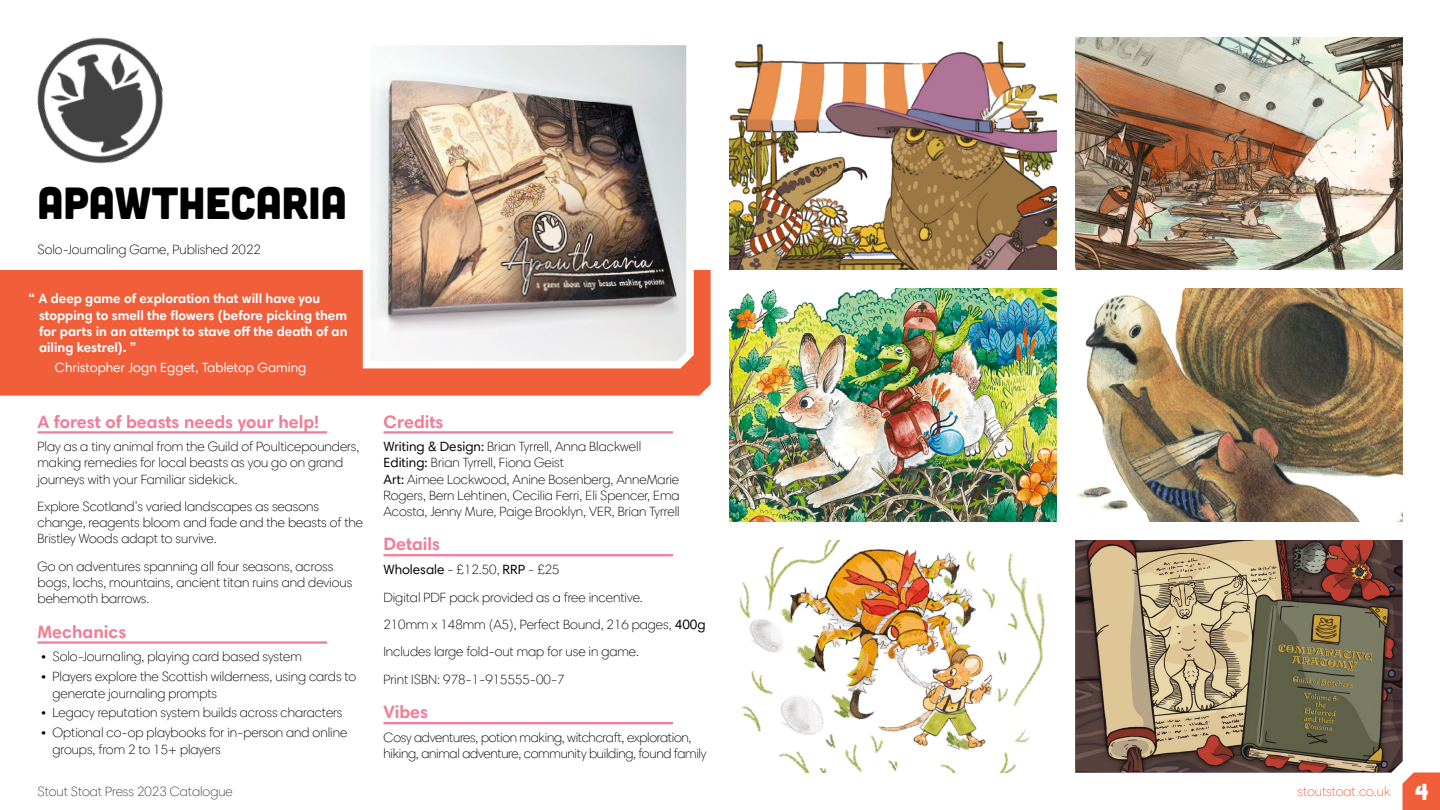
<style>
.page{position:relative;width:1440px;height:810px;background:#fff}
.page>*{position:absolute;margin:0;border:0;box-sizing:border-box;transform-origin:0 0}
.t1{font:45px "Cubano";color:#000}
.t2{font:700 18px "Harmonia Sans Pro Cyr";color:#f27d96}
.t3{font:300 13.5px/16.2px "Harmonia Sans Pro Cyr";color:#000}
.t4{font:700 13.5px/16.2px "Harmonia Sans Pro Cyr";color:#fff}
.t5{font:300 13.5px/16.2px "Harmonia Sans Pro Cyr";letter-spacing:-.02em;color:#000}
.t6{font:13.5px "Harmonia Sans Pro Cyr";color:#fff}
.t7{font:300 13.5px "Harmonia Sans Pro Cyr";color:#404040}
.t8{font:300 13.5px "Harmonia Sans Pro Cyr";color:#f15e3a}
.s1{font-weight:400}
.s2{font-family:"Cubano";font-weight:400;font-size:22.5px;color:#fff}
</style>
<div class="page">
<svg style="left:1402px;top:772px;width:38px;height:38px"></svg>
<div style="left:0;top:270px;width:711px;height:126px;background:#f15e3a"></div>
<hr style="left:38px;top:431px;width:289px;height:3px;background:#f27d96">
<hr style="left:38px;top:641px;width:289px;height:3px;background:#f27d96">
<img style="left:359px;top:45px;width:338px;height:327px">
<img style="left:1075px;top:38px;width:327px;height:232px">
<img style="left:739px;top:540px;width:306px;height:232px">
<img style="left:729px;top:41px;width:328px;height:229px">
<img style="left:729px;top:289px;width:328px;height:232px">
<img style="left:1076px;top:289px;width:326px;height:232px">
<img style="left:1075px;top:540px;width:327px;height:232px">
<hr style="left:383px;top:431px;width:290px;height:3px;background:#f27d96">
<hr style="left:383px;top:554px;width:290px;height:2px;background:#f27d96">
<hr style="left:383px;top:722px;width:290px;height:2px;background:#f27d96">
<img style="left:37px;top:37px;width:126px;height:127px">
<h1 class="t1" style="left:38px;top:174px;width:311px">APAWTHECARIA</h1>
<p class="t3" style="left:38px;top:241px;width:225px">Solo-Journaling Game, Published 2022</p>
<p class="t4" style="left:39px;top:290px;width:310px;text-indent:-11px">“ A deep game of exploration that will have you stopping to smell the flowers (before picking them for parts in an attempt to stave off the death of an ailing kestrel). ”</p>
<p class="t6" style="left:55px;top:359px;width:253px">Christopher Jogn Egget, Tabletop Gaming</p>
<h2 class="t2" style="left:38px;top:410px;width:283px">A forest of beasts needs your help!</h2>
<p class="t3" style="left:38px;top:438px;width:323px">Play as a tiny animal from the Guild of Poulticepounders, making remedies for local beasts as you go on grand journeys with your Familiar sidekick.</p>
<p class="t3" style="left:38px;top:498px;width:327px">Explore Scotland’s varied landscapes as seasons change, reagents bloom and fade and the beasts of the<br>Bristley Woods adapt to survive.</p>
<p class="t3" style="left:38px;top:558px;width:316px">Go on adventures spanning all four seasons, across bogs, lochs, mountains, ancient titan ruins and devious behemoth barrows.</p>
<h2 class="t2" style="left:38px;top:620px;width:90px">Mechanics</h2>
<p class="t3" style="left:41px;top:649px;width:262px">• Solo-Journaling, playing card based system</p>
<p class="t3" style="left:52px;top:669px;width:305px;text-indent:-11px">• Players explore the Scottish wilderness, using cards to generate journaling prompts</p>
<p class="t3" style="left:41px;top:705px;width:303px">• Legacy reputation system builds across characters</p>
<p class="t3" style="left:52px;top:725px;width:296px;text-indent:-11px">• Optional co-op playbooks for in-person and online groups, from 2 to 15+ players</p>
<h2 class="t2" style="left:383px;top:410px;width:62px">Credits</h2>
<p class="t3" style="left:383px;top:438px;width:298px"><span class="s1">Writing &amp; Design:</span> Brian Tyrrell, Anna Blackwell <span class="s1">Editing:</span> Brian Tyrrell, Fiona Geist<br><span class="s1">Art:</span> Aimee Lockwood, Anine Bosenberg, AnneMarie Rogers, Bern Lehtinen, Cecilia Ferri, Eli Spencer, Ema Acosta, Jenny Mure, Paige Brooklyn, VER, Brian Tyrrell</p>
<h2 class="t2" style="left:383px;top:533px;width:58px">Details</h2>
<p class="t3" style="left:383px;top:556px;width:324px;line-height:27.5px"><span class="s1">Wholesale</span> - £12.50, <span class="s1">RRP</span> - £25<br>Digital PDF pack provided as a free incentive.<br>210mm x 148mm (A5), Perfect Bound, 216 pages, <span class="s1">400g </span>Includes large fold-out map for use in game.<br>Print ISBN: 978-1-915555-00-7</p>
<h2 class="t2" style="left:383px;top:701px;width:46px">Vibes</h2>
<p class="t5" style="left:383px;top:729px;width:324px">Cosy adventures, potion making, witchcraft, exploration, hiking, animal adventure, community building, found family</p>
<p class="t7" style="left:38px;top:783px;width:197px">Stout Stoat Press 2023 Catalogue</p>
<p class="t8" style="left:1298px;top:783px;width:133px">stoutstoat.co.uk <span class="s2">4</span></p>
</div>
